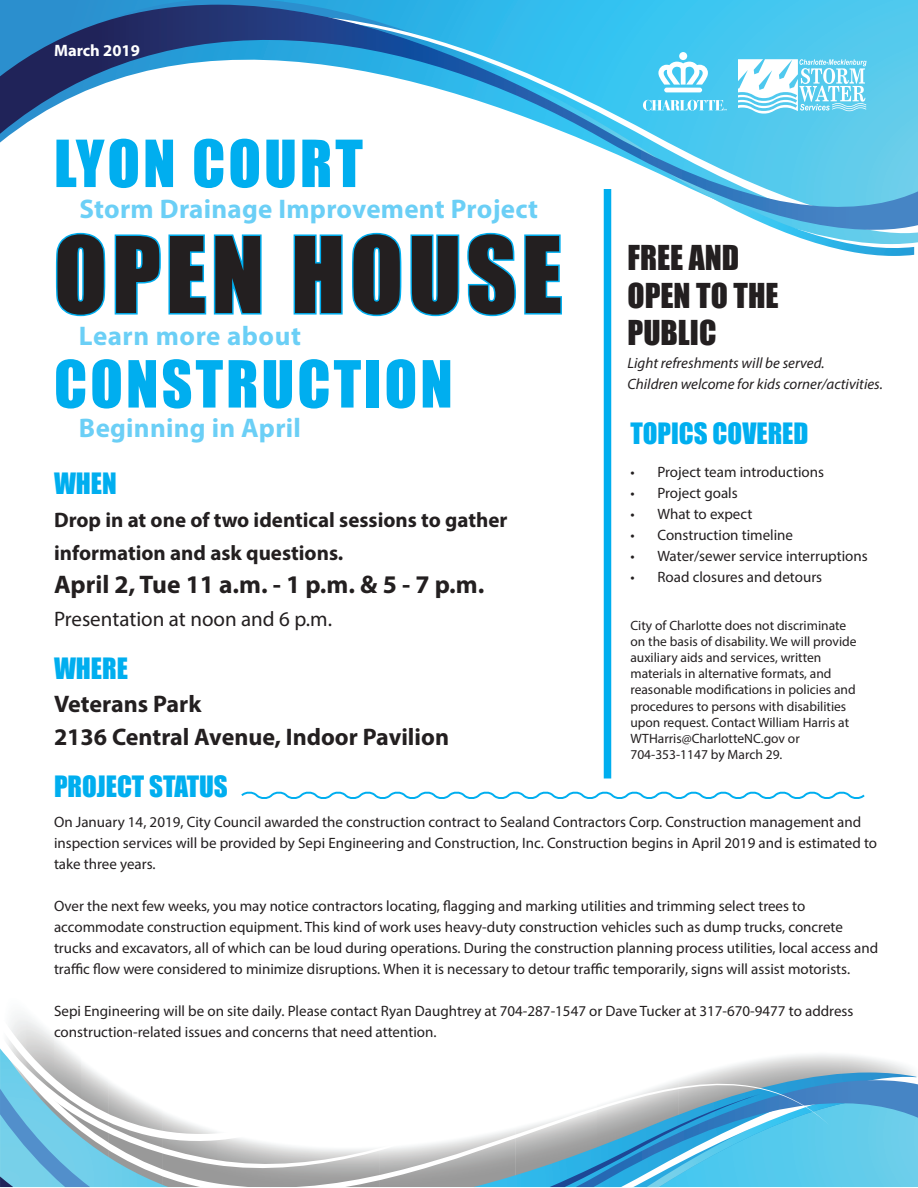
<style>
.page{position:relative;width:918px;height:1188px;background:#fff}
.page>*{position:absolute;margin:0;border:0;box-sizing:border-box;transform-origin:0 0}
.t1{font:97.5px "Impact";letter-spacing:.05em;color:#231f20}
.t2{font:60px "Impact";letter-spacing:.05em;color:#00aeef}
.t3{font:31.5px "Impact";color:#231f20}
.t4{font:700 27px "Myriad Pro";letter-spacing:.01em;color:#6bcff6}
.t5{font:27px "Impact";color:#00aeef}
.t6{font:700 25.5px "Myriad Pro";color:#231f20}
.t7{font:700 24px "Myriad Pro";color:#231f20}
.t8{font:700 21px/33px "Myriad Pro";color:#231f20}
.t9{font:21px "Myriad Pro";color:#231f20}
.t10{font:700 16.5px "Myriad Pro";color:#fff}
.t11{font:15px/21px "Myriad Pro";color:#231f20}
.t12{font:italic 15px "Myriad Pro";color:#231f20}
.t13{font:13.5px/16.2px "Myriad Pro";color:#231f20}
</style>
<div class="page">
<svg style="left:830px;top:1080px;width:88px;height:107px;background:#5fbbe1"></svg>
<svg style="left:0;top:1054px;width:830px;height:133px"></svg>
<svg style="left:9px;top:1014px;width:45px;height:23px"></svg>
<svg style="left:0;top:1037px;width:525px;height:143px"></svg>
<svg style="left:603px;top:239px;width:311px;height:17px"></svg>
<svg style="left:0;top:0;width:918px;height:239px"></svg>
<svg style="left:739px;top:59px;width:128px;height:55px"></svg>
<svg style="left:658px;top:62px;width:50px;height:23px"></svg>
<div style="left:679px;top:52px;width:8px;height:8px;background:#fff;border-radius:50%"></div>
<hr style="left:664px;top:88px;width:38px;height:4px;background:#fff;border-radius:2px">
<svg style="left:643px;top:100px;width:84px;height:11px"></svg>
<svg style="left:54px;top:231px;width:53px;height:86px"></svg>
<svg style="left:113px;top:233px;width:150px;height:82px"></svg>
<svg style="left:292px;top:233px;width:52px;height:82px"></svg>
<svg style="left:350px;top:231px;width:53px;height:86px"></svg>
<svg style="left:409px;top:231px;width:154px;height:86px"></svg>
<div style="left:604px;top:189px;width:7px;height:589px;background:#00aeef"></div>
<svg style="left:241px;top:791px;width:624px;height:8px"></svg>
<p class="t10" style="left:54px;top:40px;width:87px">March 2019</p>
<p class="t2" style="left:54px;top:117px;width:310px">LYON COURT</p>
<p class="t4" style="left:80px;top:192px;width:460px">Storm Drainage Improvement Project</p>
<p class="t1" style="left:54px;top:199px;width:510px">OPEN HOUSE</p>
<p class="t4" style="left:79px;top:318px;width:223px">Learn more about</p>
<p class="t2" style="left:54px;top:337px;width:400px">CONSTRUCTION</p>
<p class="t4" style="left:79px;top:410px;width:224px">Beginning in April</p>
<p class="t5" style="left:54px;top:463px;width:64px">WHEN</p>
<p class="t8" style="left:54px;top:503px;width:455px">Drop in at one of two identical sessions to gather information and ask questions.</p>
<p class="t6" style="left:54px;top:568px;width:432px">April 2, Tue 11 a.m. - 1 p.m. &amp; 5 - 7 p.m.</p>
<p class="t9" style="left:54px;top:606px;width:280px">Presentation at noon and 6 p.m.</p>
<p class="t5" style="left:54px;top:647px;width:75px">WHERE</p>
<p class="t7" style="left:54px;top:688px;width:149px">Veterans Park</p>
<p class="t7" style="left:54px;top:721px;width:397px">2136 Central Avenue, Indoor Pavilion</p>
<p class="t5" style="left:54px;top:765px;width:175px">PROJECT STATUS</p>
<p class="t3" style="left:628px;top:233px;width:113px">FREE AND</p>
<p class="t3" style="left:628px;top:271px;width:153px">OPEN TO THE</p>
<p class="t3" style="left:628px;top:309px;width:90px">PUBLIC</p>
<p class="t12" style="left:628px;top:354px;width:198px">Light refreshments will be served.</p>
<p class="t12" style="left:628px;top:375px;width:257px">Children welcome for kids corner/activities.</p>
<p class="t5" style="left:630px;top:412px;width:179px">TOPICS COVERED</p>
<p class="t11" style="left:630px;top:462px;width:195px">• Project team introductions</p>
<p class="t11" style="left:630px;top:483px;width:109px">• Project goals</p>
<p class="t11" style="left:630px;top:504px;width:123px">• What to expect</p>
<p class="t11" style="left:630px;top:525px;width:164px">• Construction timeline</p>
<p class="t11" style="left:630px;top:546px;width:239px">• Water/sewer service interruptions</p>
<p class="t11" style="left:630px;top:567px;width:193px">• Road closures and detours</p>
<p class="t13" style="left:630px;top:617px;width:228px">City of Charlotte does not discriminate on the basis of disability. We will provide auxiliary aids and services, written materials in alternative formats, and reasonable modifications in policies and procedures to persons with disabilities upon request. Contact William Harris at WTHarris@CharlotteNC.gov or</p>
<p class="t13" style="left:630px;top:746px;width:153px">704-353-1147 by March 29.</p>
<p class="t11" style="left:54px;top:811px;width:825px">On January 14, 2019, City Council awarded the construction contract to Sealand Contractors Corp. Construction management and inspection services will be provided by Sepi Engineering and Construction, Inc. Construction begins in April 2019 and is estimated to take three years.</p>
<p class="t11" style="left:54px;top:895px;width:826px">Over the next few weeks, you may notice contractors locating, flagging and marking utilities and trimming select trees to accommodate construction equipment. This kind of work uses heavy-duty construction vehicles such as dump trucks, concrete trucks and excavators, all of which can be loud during operations. During the construction planning process utilities, local access and traffic flow were considered to minimize disruptions. When it is necessary to detour traffic temporarily, signs will assist motorists.</p>
<p class="t11" style="left:54px;top:1000px;width:801px">Sepi Engineering will be on site daily. Please contact Ryan Daughtrey at 704-287-1547 or Dave Tucker at 317-670-9477 to address construction-related issues and concerns that need attention.</p>
</div>
